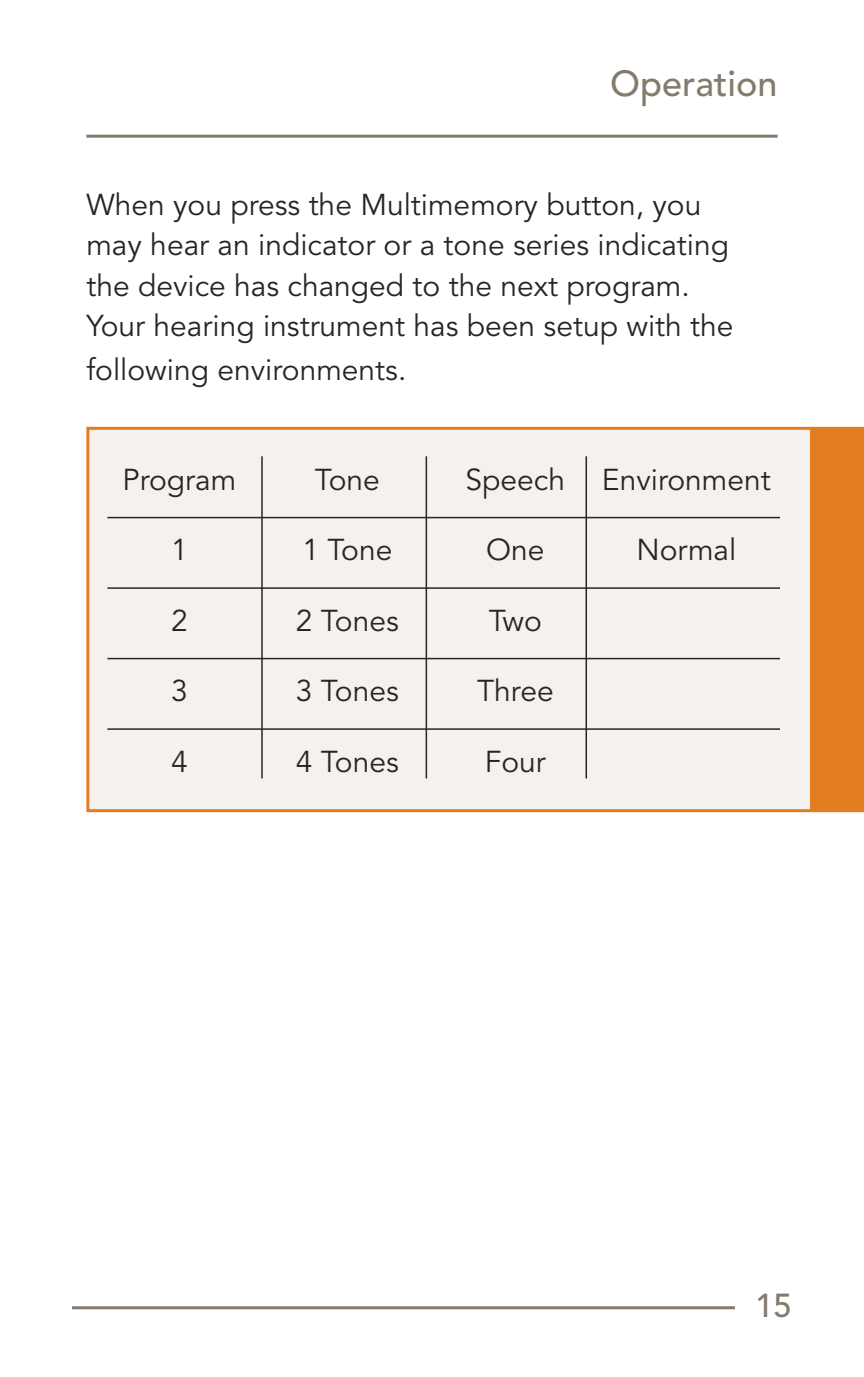
<style>
.page{position:relative;width:864px;height:1377px;background:#fff}
.page>*{position:absolute;margin:0;border:0;box-sizing:border-box;transform-origin:0 0}
.t1{font:36px "Avenir LT SLI Std Medium";color:#857b6c}
.t2{font:33px "Avenir LT SLI Std Medium";color:#857b6c}
.t3{font:30px/40.5px "Avenir LT SLI Std Book";color:#262626}
</style>
<div class="page">
<hr style="left:72px;top:1306px;width:663px;height:3px;background:#857b6c">
<hr style="left:86px;top:135px;width:692px;height:3px;background:#857b6c">
<div style="left:86px;top:427px;width:778px;height:385px;background:#f5f2ee"></div>
<div style="left:810px;top:428px;width:54px;height:382px;background:#e27d22"></div>
<hr style="left:261px;top:456px;width:2px;height:322px;background:#262626">
<hr style="left:426px;top:456px;width:1px;height:322px;background:#262626">
<hr style="left:586px;top:456px;width:1px;height:322px;background:#262626">
<p class="t1" style="left:610px;top:63px;width:169px">Operation</p>
<p class="t3" style="left:86px;top:185px;width:649px">When you press the Multimemory button, you may hear an indicator or a tone series indicating the device has changed to the next program.<br>Your hearing instrument has been setup with the</p>
<p class="t3" style="left:86px;top:350px;width:321px">following environments.</p>
<p class="t3" style="left:122px;top:460px;width:115px">Program</p>
<p class="t3" style="left:315px;top:460px;width:67px">Tone</p>
<p class="t3" style="left:466px;top:460px;width:307px">Speech Environment</p>
<p class="t3" style="left:171px;top:531px;width:18px">1</p>
<p class="t3" style="left:302px;top:531px;width:92px">1 Tone</p>
<p class="t3" style="left:486px;top:531px;width:60px">One</p>
<p class="t3" style="left:636px;top:531px;width:101px">Normal</p>
<p class="t3" style="left:171px;top:601px;width:18px">2</p>
<p class="t3" style="left:296px;top:601px;width:104px">2 Tones</p>
<p class="t3" style="left:489px;top:601px;width:55px">Two</p>
<p class="t3" style="left:171px;top:672px;width:18px">3</p>
<p class="t3" style="left:296px;top:672px;width:104px">3 Tones</p>
<p class="t3" style="left:477px;top:672px;width:78px">Three</p>
<p class="t3" style="left:171px;top:742px;width:18px">4</p>
<p class="t3" style="left:296px;top:742px;width:104px">4 Tones</p>
<p class="t3" style="left:485px;top:742px;width:63px">Four</p>
<p class="t2" style="left:755px;top:1287px;width:38px">15</p>
</div>
